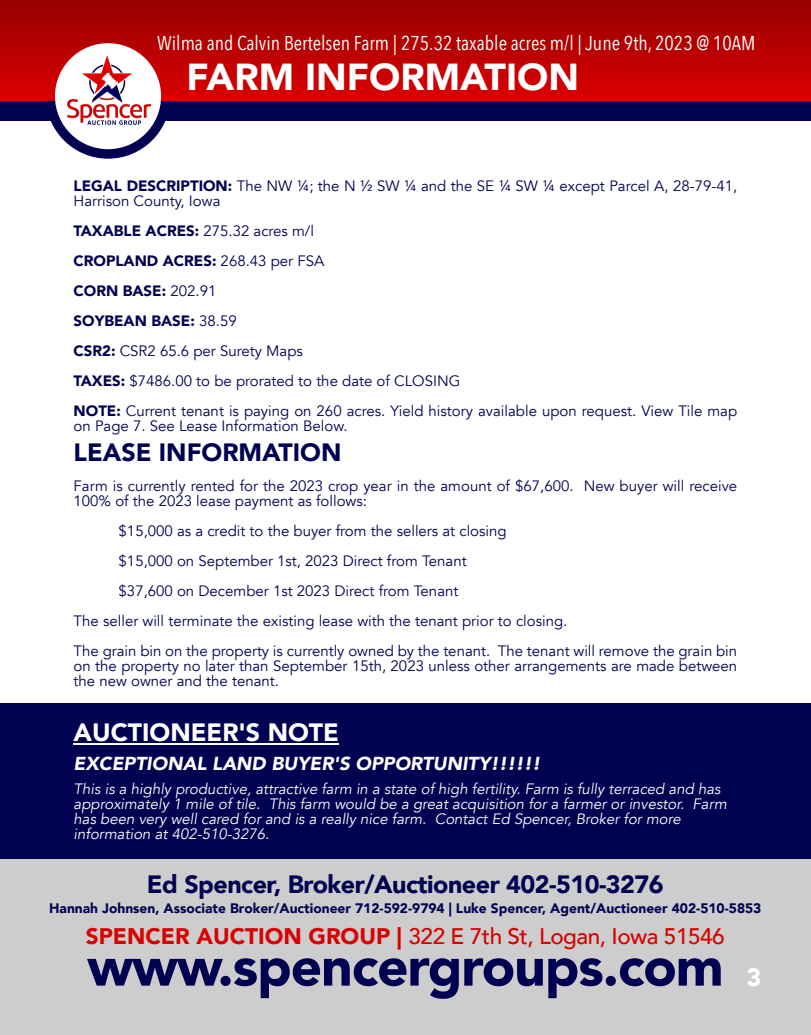
<style>
.page{position:relative;width:811px;height:1035px;background:#fff}
.page>*{position:absolute;margin:0;border:0;box-sizing:border-box;transform-origin:0 0}
.t1{font:900 55px "Avenir";letter-spacing:-.02em;color:#010151}
.t2{font:900 37.5px "Avenir";color:#fff}
.t3{font:900 25px "Avenir";letter-spacing:-.02em;color:#010151}
.t4{font:900 25px "Avenir";color:#fff}
.t5{font:900 25px "Avenir";color:#010151}
.t6{font:500 22.5px "Avenir";letter-spacing:-.02em;color:#d90000}
.t7{font:20px "Avenir Next Condensed";color:#fff}
.t8{font:italic 900 18.75px "Avenir";color:#fff}
.t9{font:15px/30px "Avenir";color:#010151}
.t10{font:italic 15px/15px "Avenir";color:#fff}
.t11{font:900 13.75px "Avenir";color:#010151}
.s1{font-weight:900}
</style>
<div class="page">
<div style="left:0;top:703px;width:810px;height:156px;background:#010151"></div>
<div style="left:0;top:859px;width:810px;height:176px;background:#cdcdcd"></div>
<div style="left:0;top:35px;width:810px;height:86px;background:#010151"></div>
<img style="left:0;top:0;width:810px;height:100px">
<img style="left:44px;top:24px;width:131px;height:131px">
<hr style="left:74px;top:743px;width:265px;height:1px;background:#fff">
<h3 class="t7" style="left:157px;top:30px;width:599px">Wilma and Calvin Bertelsen Farm | 275.32 taxable acres m/l | June 9th, 2023 @ 10AM</h3>
<h2 class="t2" style="left:186px;top:53px;width:394px">FARM INFORMATION</h2>
<p class="t9" style="left:74px;top:178px;width:665px;line-height:15px"><span class="s1">LEGAL DESCRIPTION:</span> The NW ¼; the N ½ SW ¼ and the SE ¼ SW ¼ except Parcel A, 28-79-41,<br>Harrison County, Iowa</p>
<p class="t9" style="left:74px;top:216px;width:665px"><span class="s1">TAXABLE ACRES:</span> 275.32 acres m/l<br><span class="s1">CROPLAND ACRES:</span> 268.43 per FSA<br><span class="s1">CORN BASE:</span> 202.91<br><span class="s1">SOYBEAN BASE:</span> 38.59<br><span class="s1">CSR2:</span> CSR2 65.6 per Surety Maps<br><span class="s1">TAXES:</span> $7486.00 to be prorated to the date of CLOSING<br><span class="s1">NOTE:</span> Current tenant is paying on 260 acres. Yield history available upon request. View Tile map</p>
<p class="t9" style="left:74px;top:411px;width:275px">on Page 7. See Lease Information Below.</p>
<h3 class="t5" style="left:74px;top:436px;width:269px">LEASE INFORMATION</h3>
<p class="t9" style="left:74px;top:478px;width:665px;line-height:15px">Farm is currently rented for the 2023 crop year in the amount of $67,600. New buyer will receive<br>100% of the 2023 lease payment as follows:</p>
<p class="t9" style="left:119px;top:516px;width:389px">$15,000 as a credit to the buyer from the sellers at closing</p>
<p class="t9" style="left:119px;top:546px;width:349px">$15,000 on September 1st, 2023 Direct from Tenant</p>
<p class="t9" style="left:119px;top:576px;width:341px">$37,600 on December 1st 2023 Direct from Tenant</p>
<p class="t9" style="left:74px;top:606px;width:495px">The seller will terminate the existing lease with the tenant prior to closing.</p>
<p class="t9" style="left:74px;top:636px;width:665px">The grain bin on the property is currently owned by the tenant. The tenant will remove the grain bin</p>
<p class="t9" style="left:74px;top:658px;width:665px;line-height:15px">on the property no later than September 15th, 2023 unless other arrangements are made between the new owner and the tenant.</p>
<h3 class="t4" style="left:74px;top:716px;width:267px">AUCTIONEER'S NOTE</h3>
<p class="t8" style="left:74px;top:751px;width:468px">EXCEPTIONAL LAND BUYER'S OPPORTUNITY!!!!!!</p>
<p class="t10" style="left:74px;top:781px;width:654px">This is a highly productive, attractive farm in a state of high fertility. Farm is fully terraced and has approximately 1 mile of tile. This farm would be a great acquisition for a farmer or investor. Farm has been very well cared for and is a really nice farm. Contact Ed Spencer, Broker for more information at 402-510-3276.</p>
<h3 class="t3" style="left:147px;top:868px;width:518px">Ed Spencer, Broker/Auctioneer 402-510-3276</h3>
<p class="t11" style="left:49px;top:899px;width:713px">Hannah Johnsen, Associate Broker/Auctioneer 712-592-9794 | Luke Spencer, Agent/Auctioneer 402-510-5853</p>
<h3 class="t6" style="left:86px;top:921px;width:640px"><span class="s1">SPENCER AUCTION GROUP |</span> 322 E 7th St, Logan, Iowa 51546</h3>
<h3 class="t4" style="left:746px;top:961px;width:16px">3</h3>
<h1 class="t1" style="left:87px;top:931px;width:637px">www.spencergroups.com</h1>
</div>
